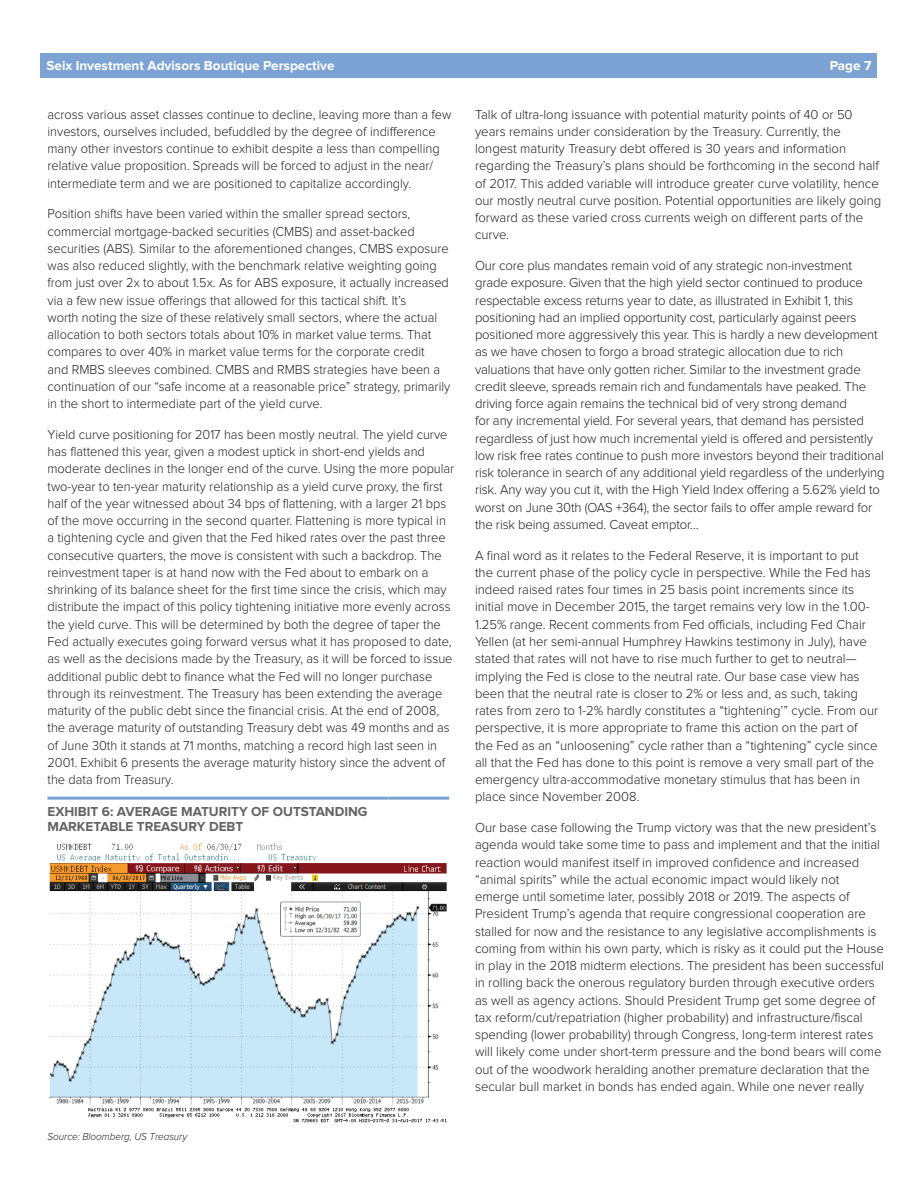
<style>
.page{position:relative;width:918px;height:1188px;background:#fff}
.page>*{position:absolute;margin:0;border:0;box-sizing:border-box;transform-origin:0 0}
.t1{font:300 13.5px/17.2px "Proxima Nova";color:#231f20}
.t2{font:300 13.5px/17.2px "Proxima Nova";color:#231f20;scale:.95 1}
.t3{font:700 13.5px/15px "Proxima Nova";color:#636366}
.t4{font:700 13.5px "Proxima Nova";color:#fff}
.t5{font:italic 300 10.5px "Proxima Nova";letter-spacing:-.005em;color:#231f20;scale:.95 1}
</style>
<div class="page">
<div style="left:40px;top:53px;width:838px;height:24px;background:#7da3d5"></div>
<hr style="left:48px;top:797px;width:340px;height:3px;background:#7da3d5">
<hr style="left:388px;top:797px;width:61px;height:3px;background:#7da3d5">
<img style="left:49px;top:843px;width:398px;height:280px">
<p class="t4" style="left:47px;top:60px;width:289px">Seix Investment Advisors Boutique Perspective</p>
<p class="t4" style="left:830px;top:60px;width:43px">Page 7</p>
<p class="t2" style="left:48px;top:106px;width:427px">across various asset classes continue to decline, leaving more than a few investors, ourselves included, befuddled by the degree of indifference many other investors continue to exhibit despite a less than compelling relative value proposition. Spreads will be forced to adjust in the near/ intermediate term and we are positioned to capitalize accordingly.</p>
<p class="t2" style="left:48px;top:206px;width:426px">Position shifts have been varied within the smaller spread sectors, commercial mortgage-backed securities (CMBS) and asset-backed securities (ABS). Similar to the aforementioned changes, CMBS exposure was also reduced slightly, with the benchmark relative weighting going from just over 2x to about 1.5x. As for ABS exposure, it actually increased via a few new issue offerings that allowed for this tactical shift. It’s<br>worth noting the size of these relatively small sectors, where the actual allocation to both sectors totals about 10% in market value terms. That compares to over 40% in market value terms for the corporate credit<br>and RMBS sleeves combined. CMBS and RMBS strategies have been a continuation of our “safe income at a reasonable price” strategy, primarily in the short to intermediate part of the yield curve.</p>
<p class="t2" style="left:48px;top:426px;width:430px">Yield curve positioning for 2017 has been mostly neutral. The yield curve has flattened this year, given a modest uptick in short-end yields and moderate declines in the longer end of the curve. Using the more popular two-year to ten-year maturity relationship as a yield curve proxy, the first half of the year witnessed about 34 bps of flattening, with a larger 21 bps of the move occurring in the second quarter. Flattening is more typical in a tightening cycle and given that the Fed hiked rates over the past three consecutive quarters, the move is consistent with such a backdrop. The reinvestment taper is at hand now with the Fed about to embark on a shrinking of its balance sheet for the first time since the crisis, which may distribute the impact of this policy tightening initiative more evenly across the yield curve. This will be determined by both the degree of taper the Fed actually executes going forward versus what it has proposed to date, as well as the decisions made by the Treasury, as it will be forced to issue additional public debt to finance what the Fed will no longer purchase through its reinvestment. The Treasury has been extending the average maturity of the public debt since the financial crisis. At the end of 2008, the average maturity of outstanding Treasury debt was 49 months and as of June 30th it stands at 71 months, matching a record high last seen in 2001. Exhibit 6 presents the average maturity history since the advent of the data from Treasury.</p>
<p class="t3" style="left:48px;top:804px;width:322px">EXHIBIT 6: AVERAGE MATURITY OF OUTSTANDING<br>MARKETABLE TREASURY DEBT</p>
<p class="t1" style="left:475px;top:106px;width:408px">Talk of ultra-long issuance with potential maturity points of 40 or 50 years remains under consideration by the Treasury. Currently, the longest maturity Treasury debt offered is 30 years and information regarding the Treasury’s plans should be forthcoming in the second half of 2017. This added variable will introduce greater curve volatility, hence our mostly neutral curve position. Potential opportunities are likely going forward as these varied cross currents weigh on different parts of the curve.</p>
<p class="t1" style="left:475px;top:258px;width:411px">Our core plus mandates remain void of any strategic non-investment grade exposure. Given that the high yield sector continued to produce respectable excess returns year to date, as illustrated in Exhibit 1, this positioning had an implied opportunity cost, particularly against peers positioned more aggressively this year. This is hardly a new development as we have chosen to forgo a broad strategic allocation due to rich valuations that have only gotten richer. Similar to the investment grade credit sleeve, spreads remain rich and fundamentals have peaked. The driving force again remains the technical bid of very strong demand<br>for any incremental yield. For several years, that demand has persisted regardless of just how much incremental yield is offered and persistently low risk free rates continue to push more investors beyond their traditional risk tolerance in search of any additional yield regardless of the underlying risk. Any way you cut it, with the High Yield Index offering a 5.62% yield to worst on June 30th (OAS +364), the sector fails to offer ample reward for the risk being assumed. Caveat emptor…</p>
<p class="t1" style="left:475px;top:547px;width:405px">A final word as it relates to the Federal Reserve, it is important to put the current phase of the policy cycle in perspective. While the Fed has indeed raised rates four times in 25 basis point increments since its initial move in December 2015, the target remains very low in the 1.00- 1.25% range. Recent comments from Fed officials, including Fed Chair Yellen (at her semi-annual Humphrey Hawkins testimony in July), have stated that rates will not have to rise much further to get to neutral— implying the Fed is close to the neutral rate. Our base case view has been that the neutral rate is closer to 2% or less and, as such, taking rates from zero to 1-2% hardly constitutes a “tightening’” cycle. From our perspective, it is more appropriate to frame this action on the part of the Fed as an “unloosening” cycle rather than a “tightening” cycle since all that the Fed has done to this point is remove a very small part of the emergency ultra-accommodative monetary stimulus that has been in place since November 2008.</p>
<p class="t1" style="left:475px;top:819px;width:411px">Our base case following the Trump victory was that the new president’s agenda would take some time to pass and implement and that the initial reaction would manifest itself in improved confidence and increased “animal spirits” while the actual economic impact would likely not emerge until sometime later, possibly 2018 or 2019. The aspects of President Trump’s agenda that require congressional cooperation are stalled for now and the resistance to any legislative accomplishments is coming from within his own party, which is risky as it could put the House in play in the 2018 midterm elections. The president has been successful in rolling back the onerous regulatory burden through executive orders as well as agency actions. Should President Trump get some degree of tax reform/cut/repatriation (higher probability) and infrastructure/fiscal spending (lower probability) through Congress, long-term interest rates will likely come under short-term pressure and the bond bears will come out of the woodwork heralding another premature declaration that the secular bull market in bonds has ended again. While one never really</p>
<p class="t5" style="left:48px;top:1131px;width:149px">Source: Bloomberg, US Treasury</p>
</div>
